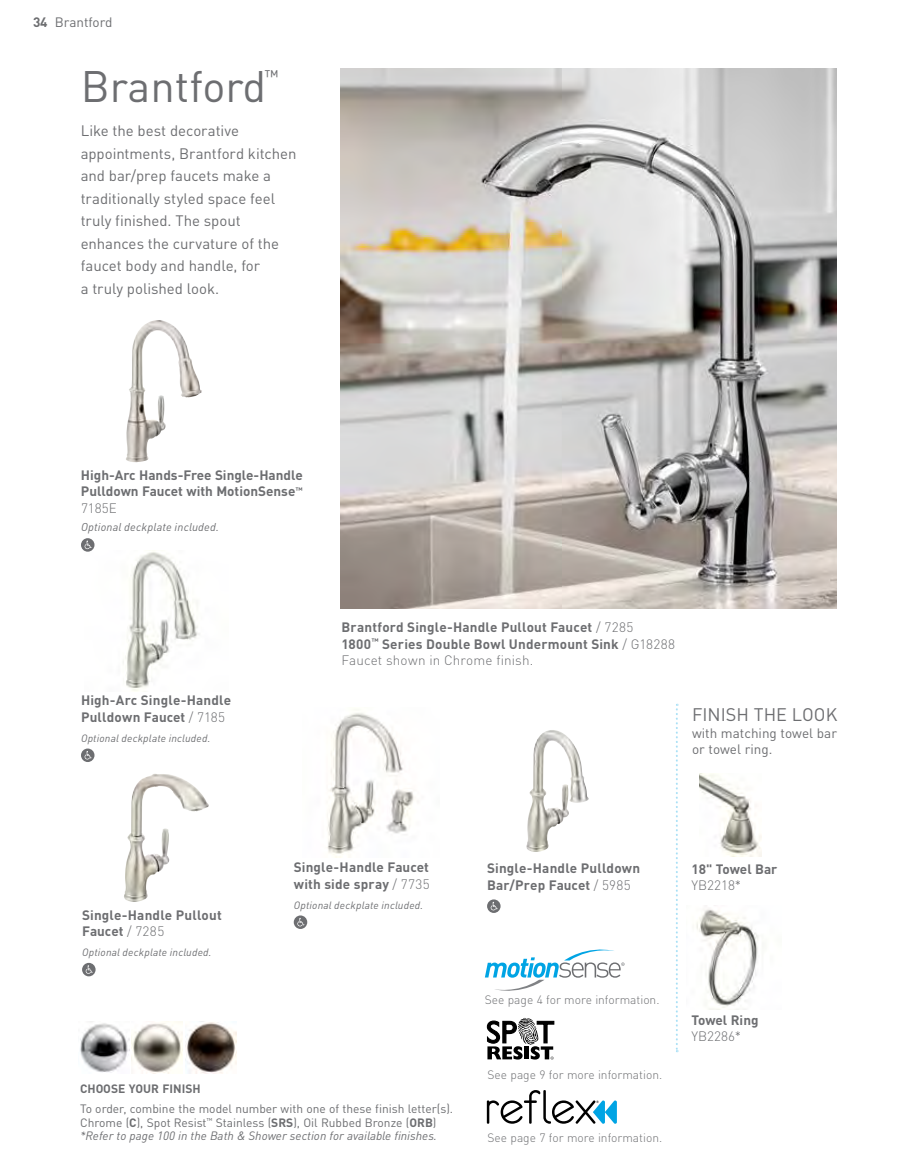
<style>
.page{position:relative;width:918px;height:1175px;background:#fff}
.page>*{position:absolute;margin:0;border:0;box-sizing:border-box;transform-origin:0 0}
.t1{font:43.5px "DINOT";color:#6d6e71}
.t2{font:18px "DINOT";color:#6d6e71}
.t3{font:16.65px "DINOT";color:#6d6e71}
.t4{font:15px/22.5px "DINOT";letter-spacing:-.005em;color:#6d6e71}
.t5{font:700 13.5px/16.5px "DINOT";letter-spacing:.01em;color:#6d6e71}
.t6{font:13.5px/16.5px "DINOT";color:#6d6e71}
.t7{font:300 13.5px "DINOT";color:#6d6e71}
.t8{font:12px/13.5px "DINOT";color:#6d6e71}
.t9{font:300 12px "DINOT";color:#6d6e71}
.t10{font:700 12px "DINOT";color:#6d6e71}
.t11{font:italic 11.25px "DINOT";letter-spacing:.015em;color:#6d6e71}
.t12{font:italic 10.5px "DINOT";letter-spacing:.02em;color:#6d6e71}
.s1{font-weight:700}
.s2{font-weight:300}
.s3{font-style:italic}
</style>
<div class="page">
<img style="left:126px;top:320px;width:76px;height:143px">
<img style="left:132px;top:1021px;width:51px;height:52px">
<img style="left:80px;top:1021px;width:49px;height:52px">
<img style="left:185px;top:1021px;width:51px;height:52px">
<svg style="left:81px;top:748px;width:13px;height:14px"></svg>
<svg style="left:85px;top:751px;width:7px;height:8px"></svg>
<img style="left:85px;top:551px;width:115px;height:140px">
<svg style="left:487px;top:899px;width:14px;height:14px"></svg>
<svg style="left:491px;top:901px;width:7px;height:9px"></svg>
<svg style="left:294px;top:915px;width:13px;height:14px"></svg>
<svg style="left:297px;top:917px;width:8px;height:9px"></svg>
<img style="left:327px;top:709px;width:87px;height:148px">
<svg style="left:82px;top:962px;width:14px;height:14px"></svg>
<svg style="left:86px;top:965px;width:7px;height:8px"></svg>
<img style="left:124px;top:774px;width:85px;height:128px">
<img style="left:526px;top:730px;width:63px;height:122px">
<img style="left:341px;top:68px;width:496px;height:540px">
<div style="left:81px;top:538px;width:13px;height:13px;background:#6d6e71;border-radius:50%"></div>
<svg style="left:85px;top:540px;width:7px;height:9px"></svg>
<svg style="left:487px;top:1017px;width:67px;height:42px"></svg>
<svg style="left:487px;top:1090px;width:130px;height:33px"></svg>
<svg style="left:485px;top:949px;width:140px;height:41px"></svg>
<img style="left:700px;top:773px;width:61px;height:83px">
<img style="left:696px;top:909px;width:63px;height:101px">
<svg style="left:676px;top:703px;width:2px;height:349px"></svg>
<p class="t6" style="left:33px;top:14px;width:81px"><span class="s1">34</span> Brantford</p>
<h1 class="t1" style="left:81px;top:59px;width:187px">Brantford</h1>
<p class="t3" style="left:264px;top:66px;width:15px">™</p>
<p class="t4" style="left:81px;top:119px;width:217px">Like the best decorative appointments, Brantford kitchen and bar/prep faucets make a traditionally styled space feel truly finished. The spout enhances the curvature of the faucet body and handle, for<br>a truly polished look.</p>
<p class="t5" style="left:81px;top:466px;width:223px;text-align:justify">High-Arc Hands-Free Single-Handle Pulldown Faucet with MotionSense<sup>™ </sup><span class="s2">7185E</span></p>
<p class="t11" style="left:81px;top:519px;width:140px">Optional deckplate included.</p>
<p class="t5" style="left:81px;top:692px;width:152px">High-Arc Single-Handle<br>Pulldown Faucet <span class="s2">/ 7185</span></p>
<p class="t12" style="left:81px;top:731px;width:131px">Optional deckplate included.</p>
<p class="t5" style="left:342px;top:619px;width:335px">Brantford Single-Handle Pullout Faucet <span class="s2">/ 7285<br></span>1800<sup>™</sup> Series Double Bowl Undermount Sink <span class="s2">/ G18288<br>Faucet shown in Chrome finish.</span></p>
<h2 class="t2" style="left:692px;top:703px;width:147px">FINISH THE LOOK</h2>
<p class="t6" style="left:692px;top:724px;width:146px">with matching towel bar or towel ring.</p>
<p class="t5" style="left:82px;top:906px;width:141px">Single-Handle Pullout<br>Faucet <span class="s2">/ 7285</span></p>
<p class="t12" style="left:82px;top:946px;width:131px">Optional deckplate included.</p>
<p class="t5" style="left:294px;top:858px;width:137px">Single-Handle Faucet with side spray <span class="s2">/ 7735</span></p>
<p class="t12" style="left:294px;top:898px;width:131px">Optional deckplate included.</p>
<p class="t10" style="left:80px;top:1080px;width:122px">CHOOSE YOUR FINISH</p>
<p class="t8" style="left:80px;top:1102px;width:375px">To order, combine the model number with one of these finish letter(s).<br>Chrome (<span class="s1">C</span>), Spot Resist<sup>™</sup> Stainless (<span class="s1">SRS</span>), Oil Rubbed Bronze (<span class="s1">ORB</span>) <span class="s3">*Refer to page 100 in the Bath &amp; Shower section for available finishes.</span></p>
<p class="t5" style="left:487px;top:859px;width:155px">Single-Handle Pulldown<br>Bar/Prep Faucet <span class="s2">/ 5985</span></p>
<p class="t5" style="left:692px;top:860px;width:87px">18" Towel Bar</p>
<p class="t7" style="left:692px;top:877px;width:51px">YB2218*</p>
<p class="t9" style="left:485px;top:991px;width:176px">See page 4 for more information.</p>
<p class="t9" style="left:488px;top:1067px;width:176px">See page 9 for more information.</p>
<p class="t9" style="left:488px;top:1130px;width:176px">See page 7 for more information.</p>
<p class="t5" style="left:692px;top:1011px;width:69px">Towel Ring</p>
<p class="t7" style="left:692px;top:1028px;width:51px">YB2286*</p>
</div>
